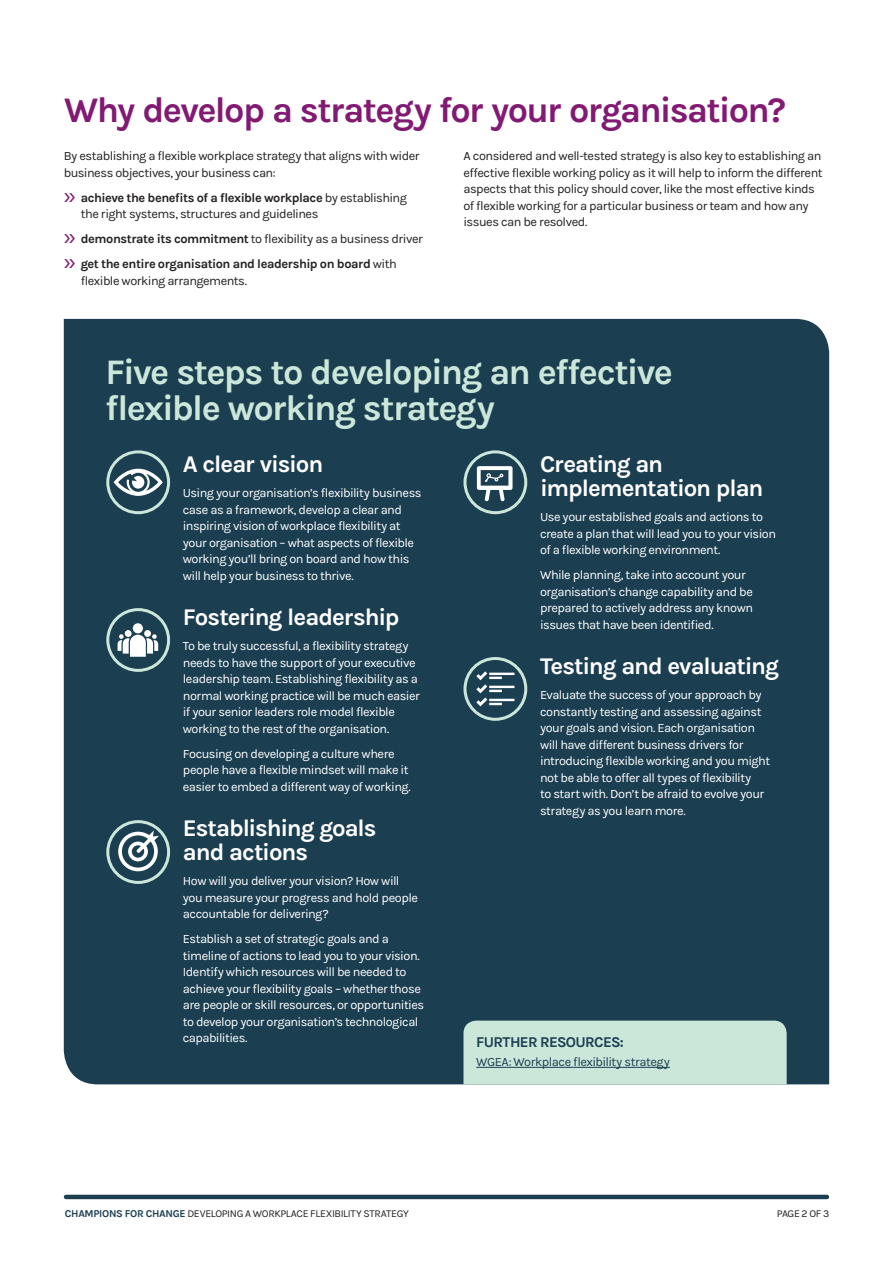
<style>
.page{position:relative;width:893px;height:1263px;background:#fff}
.page>*{position:absolute;margin:0;border:0;box-sizing:border-box;transform-origin:0 0}
.t1{font:700 36px/36px "Karla";letter-spacing:-.045em;color:#cbe7da}
.t2{font:700 36px "Karla";letter-spacing:-.045em;color:#821972}
.t3{font:700 24px/24px "Karla";letter-spacing:-.045em;color:#fff}
.t4{font:700 15px "Karla";letter-spacing:-.045em;color:#1b3e51}
.t5{font:12.75px/16.5px "Karla";letter-spacing:-.04em;color:#fff}
.t6{font:12.75px/16.5px "Karla";letter-spacing:-.04em;color:#231f20}
.t7{font:700 12.75px/25px "Karla";letter-spacing:-.035em;color:#231f20}
.t8{font:12.75px "Karla";letter-spacing:-.04em;color:#1b3e51}
.t9{font:10.5px "Karla";letter-spacing:-.035em;color:#231f20}
.s1{font-family:"Aaux Next";font-weight:700;color:#821972}
.s2{font-weight:700}
.s3{font-family:"Aaux Next";color:#821972}
.s4{font-weight:400}
.s5{font-weight:700;color:#1b3e51}
</style>
<div class="page">
<div style="left:64px;top:319px;width:765px;height:765px;background:#1b3e51"></div>
<hr style="left:66px;top:1195px;width:761px;height:4px;background:#1b3e51">
<div style="left:106px;top:450px;width:64px;height:64px;border:3px solid #cbe7da;border-radius:50%"></div>
<div style="left:106px;top:608px;width:64px;height:64px;border:3px solid #cbe7da;border-radius:50%"></div>
<div style="left:463px;top:1020px;width:324px;height:64px;background:#cbe7da"></div>
<hr style="left:476px;top:1067px;width:194px;height:1px;background:#1b3e51">
<svg style="left:114px;top:469px;width:49px;height:27px"></svg>
<div style="left:144px;top:630px;width:7px;height:7px;background:#fff;border-radius:50%"></div>
<div style="left:125px;top:630px;width:7px;height:7px;background:#fff;border-radius:50%"></div>
<div style="left:133px;top:623px;width:10px;height:10px;background:#fff;border-radius:50%"></div>
<svg style="left:118px;top:634px;width:40px;height:23px"></svg>
<div style="left:106px;top:820px;width:64px;height:64px;border:3px solid #cbe7da;border-radius:50%"></div>
<svg style="left:118px;top:830px;width:41px;height:41px"></svg>
<div style="left:463px;top:657px;width:64px;height:64px;border:3px solid #cbe7da;border-radius:50%"></div>
<hr style="left:489px;top:673px;width:25px;height:2px;background:#fff">
<hr style="left:489px;top:686px;width:25px;height:2px;background:#fff">
<hr style="left:489px;top:699px;width:25px;height:2px;background:#fff">
<svg style="left:476px;top:671px;width:26px;height:35px"></svg>
<div style="left:463px;top:450px;width:64px;height:64px;border:3px solid #cbe7da;border-radius:50%"></div>
<svg style="left:477px;top:466px;width:36px;height:35px"></svg>
<h1 class="t2" style="left:64px;top:89px;width:724px">Why develop a strategy for your organisation?</h1>
<p class="t6" style="left:64px;top:148px;width:357px">By establishing a flexible workplace strategy that aligns with wider business objectives, your business can:</p>
<p class="t6" style="left:81px;top:189px;width:328px;text-indent:-17px"><span class="s1">&gt;&gt;</span> <span class="s2">achieve the benefits of a flexible workplace</span> by establishing the right systems, structures and guidelines</p>
<p class="t7" style="left:64px;top:226px;width:361px"><span class="s3">&gt;&gt;</span> demonstrate its commitment <span class="s4">to flexibility as a business driver </span><span class="s3">&gt;&gt;</span> get the entire organisation and leadership on board <span class="s4">with</span></p>
<p class="t6" style="left:81px;top:272px;width:168px">flexible working arrangements.</p>
<p class="t6" style="left:463px;top:148px;width:361px">A considered and well-tested strategy is also key to establishing an effective flexible working policy as it will help to inform the different aspects that this policy should cover, like the most effective kinds of flexible working for a particular business or team and how any issues can be resolved.</p>
<h1 class="t1" style="left:105px;top:354px;width:569px">Five steps to developing an effective flexible working strategy</h1>
<h2 class="t3" style="left:540px;top:452px;width:225px">Creating an implementation plan</h2>
<p class="t5" style="left:540px;top:509px;width:237px">Use your established goals and actions to create a plan that will lead you to your vision of a flexible working environment.</p>
<p class="t5" style="left:540px;top:567px;width:215px">While planning, take into account your organisation’s change capability and be prepared to actively address any known issues that have been identified.</p>
<h2 class="t3" style="left:540px;top:654px;width:241px">Testing and evaluating</h2>
<p class="t5" style="left:540px;top:687px;width:232px">Evaluate the success of your approach by constantly testing and assessing against your goals and vision. Each organisation will have different business drivers for introducing flexible working and you might not be able to offer all types of flexibility<br>to start with. Don’t be afraid to evolve your strategy as you learn more.</p>
<h2 class="t3" style="left:183px;top:452px;width:142px">A clear vision</h2>
<p class="t5" style="left:183px;top:485px;width:240px">Using your organisation’s flexibility business case as a framework, develop a clear and inspiring vision of workplace flexibility at your organisation – what aspects of flexible working you’ll bring on board and how this will help your business to thrive.</p>
<h2 class="t3" style="left:183px;top:605px;width:218px">Fostering leadership</h2>
<p class="t5" style="left:183px;top:638px;width:239px">To be truly successful, a flexibility strategy needs to have the support of your executive leadership team. Establishing flexibility as a normal working practice will be much easier if your senior leaders role model flexible working to the rest of the organisation.</p>
<p class="t5" style="left:183px;top:745px;width:230px">Focusing on developing a culture where people have a flexible mindset will make it easier to embed a different way of working.</p>
<h2 class="t3" style="left:183px;top:816px;width:195px">Establishing goals and actions</h2>
<p class="t5" style="left:183px;top:873px;width:237px">How will you deliver your vision? How will you measure your progress and hold people accountable for delivering?</p>
<p class="t5" style="left:183px;top:931px;width:243px">Establish a set of strategic goals and a timeline of actions to lead you to your vision.<br>Identify which resources will be needed to achieve your flexibility goals – whether those are people or skill resources, or opportunities to develop your organisation’s technological capabilities.</p>
<p class="t4" style="left:476px;top:1033px;width:149px">FURTHER RESOURCES:</p>
<p class="t8" style="left:476px;top:1055px;width:195px">WGEA: Workplace flexibility strategy</p>
<p class="t9" style="left:65px;top:1208px;width:346px"><span class="s5">CHAMPIONS FOR CHANGE</span> DEVELOPING A WORKPLACE FLEXIBILITY STRATEGY</p>
<p class="t9" style="left:777px;top:1208px;width:54px">PAGE 2 OF 3</p>
</div>
